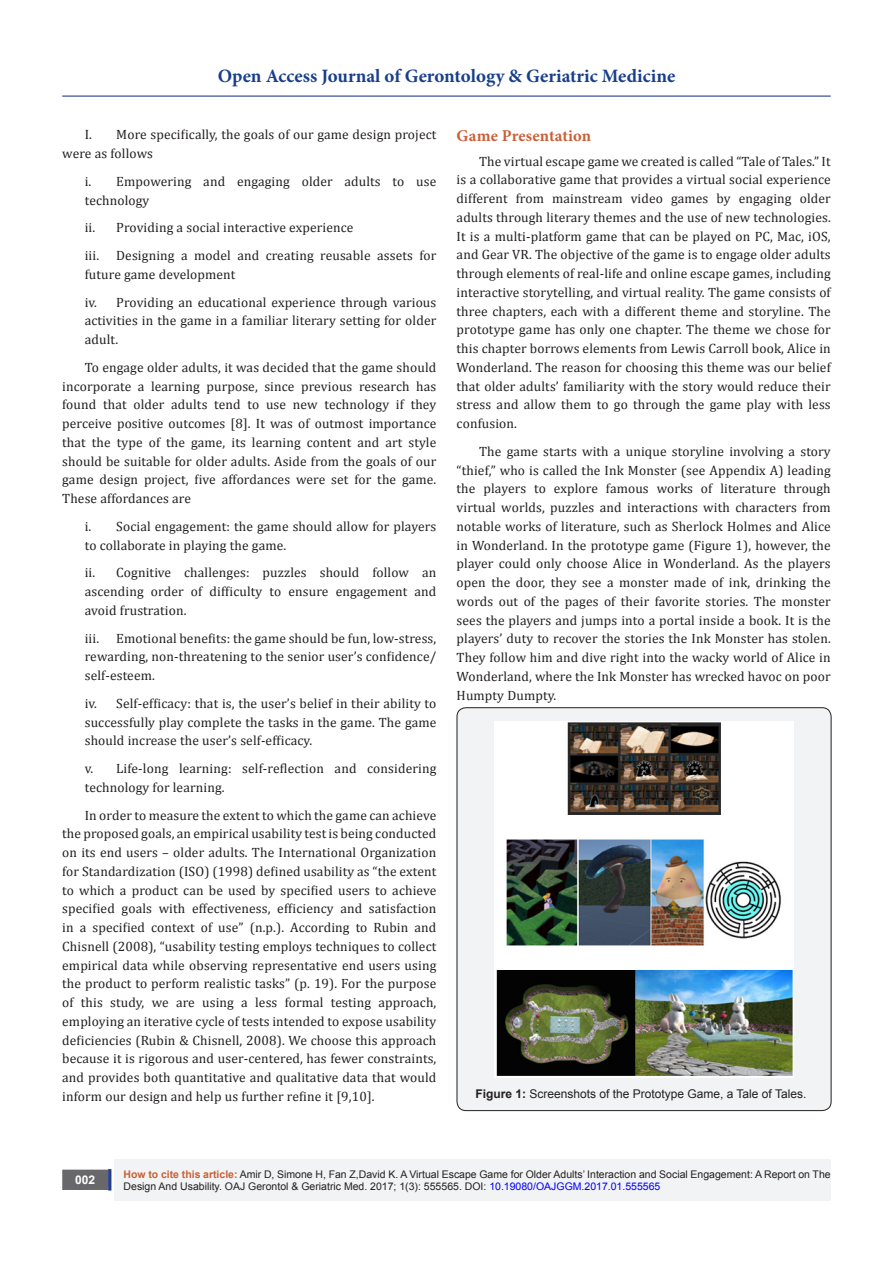
<style>
.page{position:relative;width:893px;height:1263px;background:#fff}
.page>*{position:absolute;margin:0;border:0;box-sizing:border-box;transform-origin:0 0}
.t1{font:700 18.9px "Minion Pro";color:#183f89}
.t2{font:700 16.5px "Minion Pro";letter-spacing:.005em;color:#ca5f37}
.t3{font:13.5px/18.8px "Cambria";letter-spacing:.01em;color:#231f20;text-align:justify}
.t4{font:12px "Arial";color:#231f20}
.t5{font:700 12px "Arial";color:#fff}
.t6{font:10.5px/12.6px "Arial";color:#231f20}
.s1{font-weight:700}
.s2{font-weight:700;color:#ca6035}
.s3{color:#00f}
</style>
<div class="page">
<div style="left:115px;top:1160px;width:716px;height:41px;background:#f2f3f4"></div>
<div style="left:63px;top:1170px;width:44px;height:19px;background:#68676a"></div>
<div style="left:62px;top:1169px;width:46px;height:21px;border:2px solid #68676a"></div>
<div style="left:108px;top:1169px;width:3px;height:21px;background:#253f8e;border:2px solid #253f8e"></div>
<hr style="left:62px;top:96px;width:769px;height:1px;background:#253f8e">
<div style="left:457px;top:708px;width:374px;height:402px;background:#f2f3f4;border-radius:9px"></div>
<div style="left:457px;top:707px;width:374px;height:404px;border:1px solid #231f20;border-radius:9px"></div>
<img style="left:495px;top:721px;width:298px;height:356px">
<h1 class="t1" style="left:218px;top:63px;width:459px">Open Access Journal of Gerontology &amp; Geriatric Medicine</h1>
<p class="t3" style="left:62px;top:125px;width:376px;text-indent:22px">I. More specifically, the goals of our game design project were as follows</p>
<p class="t3" style="left:85px;top:172px;width:353px">i. Empowering and engaging older adults to use technology</p>
<p class="t3" style="left:85px;top:218px;width:270px">ii. Providing a social interactive experience</p>
<p class="t3" style="left:85px;top:246px;width:16px">iii.</p>
<p class="t3" style="left:85px;top:246px;width:353px;text-indent:31px">Designing a model and creating reusable assets for future game development</p>
<p class="t3" style="left:85px;top:293px;width:353px">iv. Providing an educational experience through various activities in the game in a familiar literary setting for older adult.</p>
<p class="t3" style="left:62px;top:358px;width:376px;text-indent:22px">To engage older adults, it was decided that the game should incorporate a learning purpose, since previous research has found that older adults tend to use new technology if they perceive positive outcomes [8]. It was of outmost importance that the type of the game, its learning content and art style should be suitable for older adults. Aside from the goals of our game design project, five affordances were set for the game.<br>These affordances are</p>
<p class="t3" style="left:85px;top:517px;width:353px">i. Social engagement: the game should allow for players to collaborate in playing the game.</p>
<p class="t3" style="left:85px;top:563px;width:353px">ii. Cognitive challenges: puzzles should follow an ascending order of difficulty to ensure engagement and avoid frustration.</p>
<p class="t3" style="left:85px;top:629px;width:16px">iii.</p>
<p class="t3" style="left:85px;top:629px;width:353px;text-indent:31px">Emotional benefits: the game should be fun, low-stress, rewarding, non-threatening to the senior user’s confidence/ self-esteem.</p>
<p class="t3" style="left:85px;top:694px;width:353px">iv. Self-efficacy: that is, the user’s belief in their ability to successfully play complete the tasks in the game. The game should increase the user’s self-efficacy.</p>
<p class="t3" style="left:85px;top:759px;width:353px">v. Life-long learning: self-reflection and considering technology for learning.</p>
<p class="t3" style="left:62px;top:806px;width:376px;text-indent:22px">In order to measure the extent to which the game can achieve the proposed goals, an empirical usability test is being conducted on its end users – older adults. The International Organization for Standardization (ISO) (1998) defined usability as “the extent to which a product can be used by specified users to achieve specified goals with effectiveness, efficiency and satisfaction in a specified context of use” (n.p.). According to Rubin and Chisnell (2008), “usability testing employs techniques to collect empirical data while observing representative end users using the product to perform realistic tasks” (p. 19). For the purpose of this study, we are using a less formal testing approach, employing an iterative cycle of tests intended to expose usability deficiencies (Rubin &amp; Chisnell, 2008). We choose this approach because it is rigorous and user-centered, has fewer constraints, and provides both quantitative and qualitative data that would inform our design and help us further refine it [9,10].</p>
<p class="t2" style="left:457px;top:124px;width:136px">Game Presentation</p>
<p class="t3" style="left:457px;top:152px;width:376px;text-indent:22px">The virtual escape game we created is called “Tale of Tales.” It is a collaborative game that provides a virtual social experience different from mainstream video games by engaging older adults through literary themes and the use of new technologies.<br>It is a multi-platform game that can be played on PC, Mac, iOS, and Gear VR. The objective of the game is to engage older adults through elements of real-life and online escape games, including interactive storytelling, and virtual reality. The game consists of three chapters, each with a different theme and storyline. The prototype game has only one chapter. The theme we chose for this chapter borrows elements from Lewis Carroll book, Alice in Wonderland. The reason for choosing this theme was our belief that older adults’ familiarity with the story would reduce their stress and allow them to go through the game play with less confusion.</p>
<p class="t3" style="left:457px;top:442px;width:376px;text-indent:22px">The game starts with a unique storyline involving a story “thief,” who is called the Ink Monster (see Appendix A) leading the players to explore famous works of literature through virtual worlds, puzzles and interactions with characters from notable works of literature, such as Sherlock Holmes and Alice in Wonderland. In the prototype game (Figure 1), however, the player could only choose Alice in Wonderland. As the players open the door, they see a monster made of ink, drinking the words out of the pages of their favorite stories. The monster sees the players and jumps into a portal inside a book. It is the players’ duty to recover the stories the Ink Monster has stolen.<br>They follow him and dive right into the wacky world of Alice in Wonderland, where the Ink Monster has wrecked havoc on poor Humpty Dumpty.</p>
<p class="t4" style="left:475px;top:1086px;width:333px"><span class="s1">Figure 1:</span> Screenshots of the Prototype Game, a Tale of Tales.</p>
<p class="t5" style="left:75px;top:1172px;width:22px">002</p>
<p class="t6" style="left:124px;top:1168px;width:709px"><span class="s2">How to cite this article:</span> Amir D, Simone H, Fan Z,David K. A Virtual Escape Game for Older Adults’ Interaction and Social Engagement: A Report on The<br>Design And Usability. OAJ Gerontol &amp; Geriatric Med. 2017; 1(3): 555565. DOI: <span class="s3">10.19080/OAJGGM.2017.01.555565</span></p>
</div>
